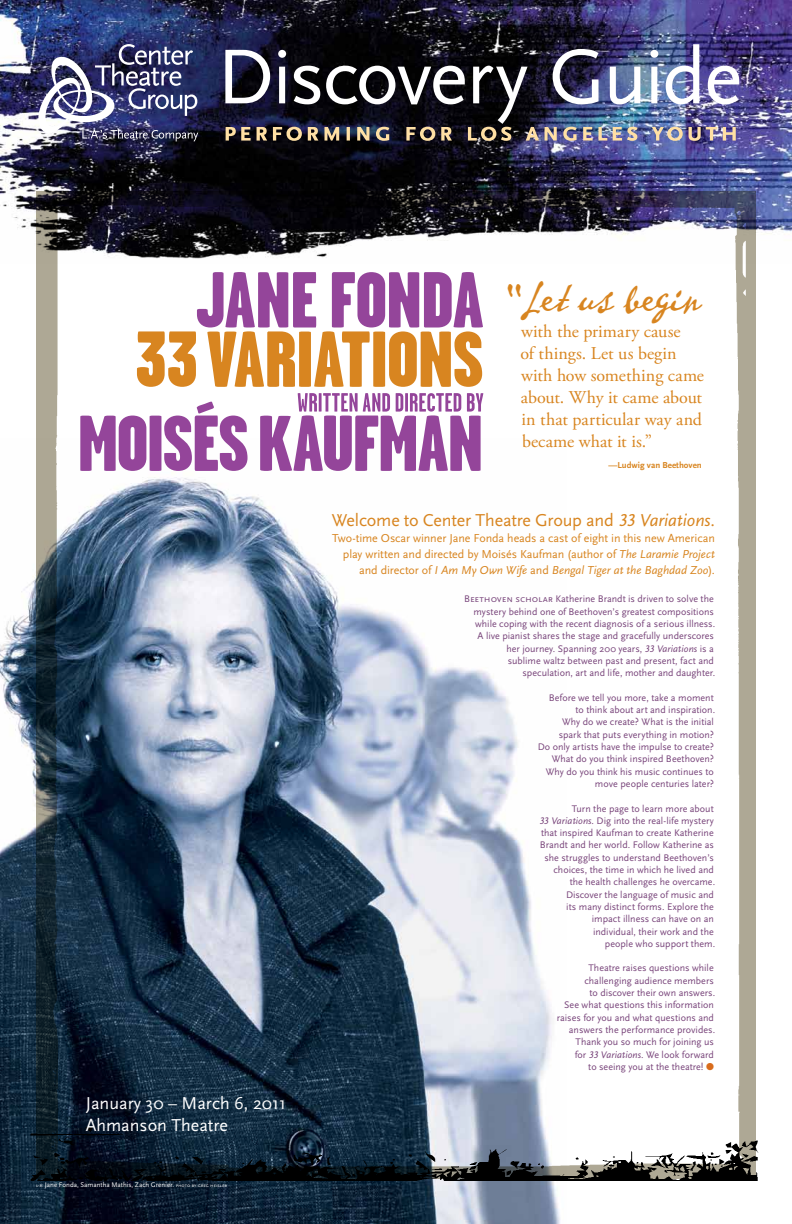
<style>
.page{position:relative;width:792px;height:1224px;background:#fff}
.page>*{position:absolute;margin:0;border:0;box-sizing:border-box;transform-origin:0 0}
.t1{font:81.1px "Scala Sans Pro";color:#fff}
.t2{font:43px "P22 Vincent";color:#d88520}
.t3{font:18px/22px "Adobe Garamond Pro";letter-spacing:.005em;color:#d88520}
.t4{font:18px "Scala Sans Pro";letter-spacing:-.005em;color:#d88520}
.t5{font:18px/21.6px "Scala Sans Pro";color:#fff}
.t6{font:12px/16px "Scala Sans Pro";letter-spacing:-.005em;color:#d88520;text-align:right}
.t7{font:10px/12.3px "Scala Sans Pro";letter-spacing:.005em;color:#78447a;text-align:right}
.t8{font:700 9px "Scala Sans Pro";color:#d88520}
.t9{font:7px "Scala Sans Pro";color:#fff}
.s1{font-style:italic}
.s2{font-size:5px}
.s3{color:#d96c1c}
</style>
<div class="page">
<img style="left:0;top:575px;width:560px;height:649px">
<img style="left:0;top:0;width:792px;height:234px">
<img style="left:226px;top:127px;width:510px;height:14px">
<img style="left:36px;top:44px;width:162px;height:98px">
<img style="left:36px;top:192px;width:720px;height:931px">
<svg style="left:80px;top:393px;width:403px;height:78px"></svg>
<svg style="left:137px;top:272px;width:346px;height:115px"></svg>
<img style="left:29px;top:1123px;width:730px;height:62px">
<h1 class="t1" style="left:217px;top:29px;width:527px">Discovery Guide</h1>
<h2 class="t2" style="left:505px;top:271px;width:197px">“Let us begin</h2>
<h3 class="t3" style="left:520px;top:321px;width:185px">with the primary cause<br>of things. Let us begin with how something came about. Why it came about in that particular way and became what it is.”</h3>
<p class="t8" style="left:608px;top:459px;width:95px">—Ludwig van Beethoven</p>
<h3 class="t4" style="left:332px;top:510px;width:385px">Welcome to Center Theatre Group and <span class="s1">33 Variations</span>.</h3>
<p class="t6" style="left:332px;top:530px;width:384px">Two-time Oscar winner Jane Fonda heads a cast of eight in this new American play written and directed by Moisés Kaufman (author of <span class="s1">The Laramie Project </span>and director of <span class="s1">I Am My Own Wife</span> and <span class="s1">Bengal Tiger at the Baghdad Zoo</span>).</p>
<h3 class="t5" style="left:86px;top:1092px;width:202px">January 30 – March 6, 2011<br>Ahmanson Theatre</h3>
<p class="t9" style="left:36px;top:1181px;width:193px"><span class="s2">l-r:</span> Jane Fonda, Samantha Mathis, Zach Grenier. <span class="s2">photo by greg heisler</span></p>
<p class="t7" style="left:464px;top:593px;width:252px">Beethoven scholar Katherine Brandt is driven to solve the mystery behind one of Beethoven’s greatest compositions while coping with the recent diagnosis of a serious illness.<br>A live pianist shares the stage and gracefully underscores her journey. Spanning 200 years, <span class="s1">33 Variations</span> is a<br>sublime waltz between past and present, fact and speculation, art and life, mother and daughter.</p>
<p class="t7" style="left:538px;top:691px;width:179px">Before we tell you more, take a moment<br>to think about art and inspiration.<br>Why do we create? What is the initial<br>spark that puts everything in motion?<br>Do only artists have the impulse to create?<br>What do you think inspired Beethoven?<br>Why do you think his music continues to move people centuries later?</p>
<p class="t7" style="left:539px;top:802px;width:177px">Turn the page to learn more about<br><span class="s1">33 Variations</span>. Dig into the real-life mystery that inspired Kaufman to create Katherine Brandt and her world. Follow Katherine as she struggles to understand Beethoven’s choices, the time in which he lived and the health challenges he overcame.<br>Discover the language of music and<br>its many distinct forms. Explore the impact illness can have on an<br>individual, their work and the<br>people who support them.</p>
<p class="t7" style="left:557px;top:962px;width:160px">Theatre raises questions while challenging audience members<br>to discover their own answers.<br>See what questions this information raises for you and what questions and answers the performance provides.<br>Thank you so much for joining us<br>for <span class="s1">33 Variations</span>. We look forward<br>to seeing you at the theatre! <span class="s3">●</span></p>
</div>
